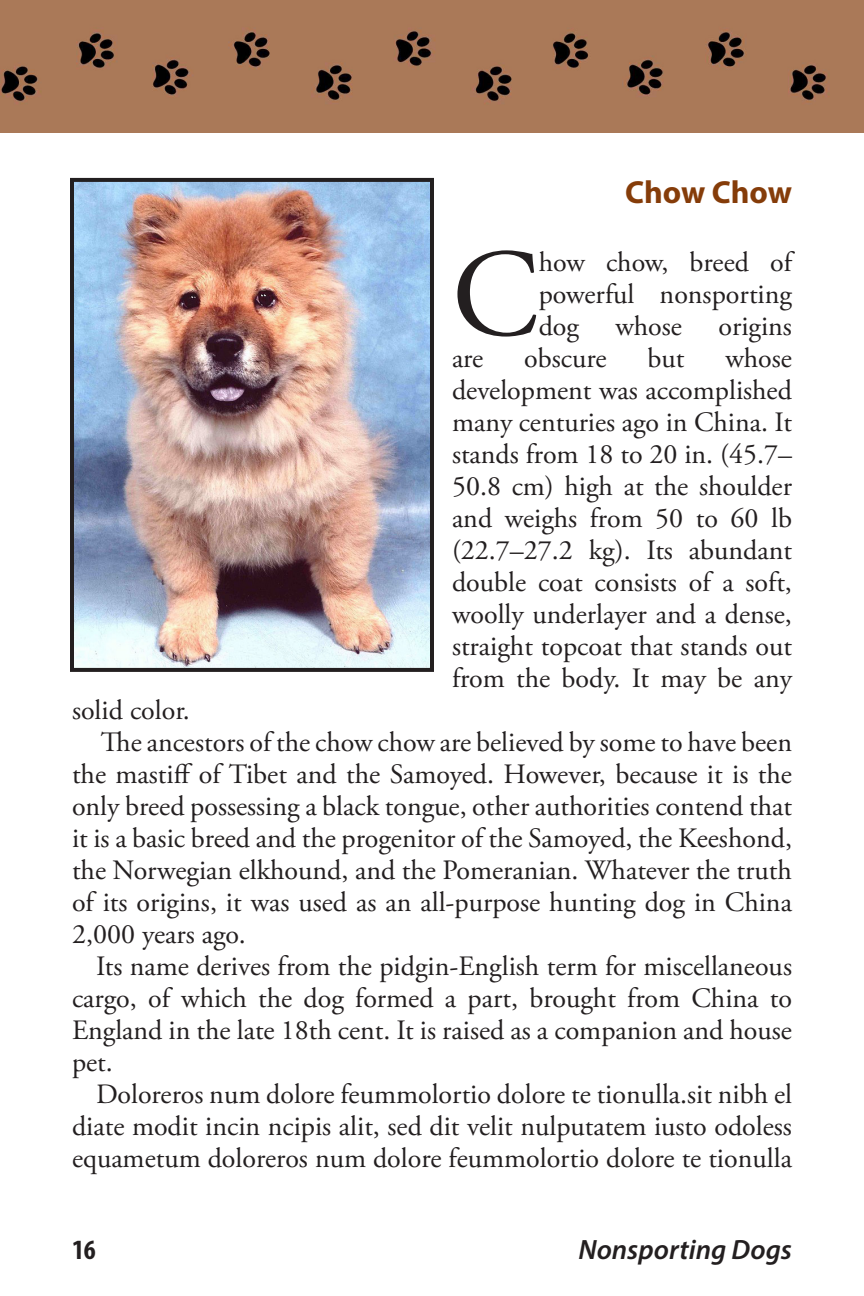
<style>
.page{position:relative;width:864px;height:1296px;background:#fff}
.page>*{position:absolute;margin:0;border:0;box-sizing:border-box;transform-origin:0 0}
.Body_CopyCap{font:124.6px "Adobe Garamond Pro";color:#231f20}
.Sub_Head{font:700 32px "Myriad Pro";letter-spacing:-.005em;color:#853c09}
.Body_Copy{font:28px/32px "Adobe Garamond Pro";color:#231f20;text-align:justify}
.Body_CopyCap-2{font:28px/32px "Adobe Garamond Pro";color:#231f20;text-align:justify}
.t1{font:italic 600 28px "Myriad Pro";color:#231f20}
.t2{font:700 condensed 28px "Myriad Pro";color:#231f20}
</style>
<div class="page">
<img style="left:0;top:0;width:864px;height:132px">
<img style="left:75px;top:183px;width:354px;height:484px">
<div style="left:70px;top:178px;width:364px;height:494px;border:4px solid #231f20"></div>
<p class="Sub_Head" style="left:625px;top:171px;width:168px">Chow Chow</p>
<p class="Body_CopyCap" style="left:452px;top:220px;width:88px">C</p>
<p class="Body_CopyCap-2" style="left:539px;top:247px;width:255px">how chow, breed of powerful nonsporting dog</p>
<p class="Body_CopyCap-2" style="left:615px;top:311px;width:68px">whose</p>
<p class="Body_CopyCap-2" style="left:718px;top:311px;width:75px">origins</p>
<p class="Body_CopyCap-2" style="left:452px;top:343px;width:342px;text-indent:273px">whose development was accomplished many centuries ago in China. It stands from 18 to 20 in. (45.7– 50.8 cm) high at the shoulder and weighs from 50 to 60 lb (22.7–27.2 kg). Its abundant double coat consists of a soft, woolly underlayer and a dense, straight topcoat that stands out from the body. It may be any</p>
<p class="Body_CopyCap-2" style="left:452px;top:343px;width:33px">are</p>
<p class="Body_CopyCap-2" style="left:524px;top:343px;width:84px">obscure</p>
<p class="Body_CopyCap-2" style="left:648px;top:343px;width:38px">but</p>
<p class="Body_CopyCap-2" style="left:72px;top:695px;width:119px">solid color.</p>
<p class="Body_Copy" style="left:72px;top:727px;width:722px;text-indent:29px">The ancestors of the chow chow are believed by some to have been the mastiff of Tibet and the Samoyed. However, because it is the only breed possessing a black tongue, other authorities contend that it is a basic breed and the progenitor of the Samoyed, the Keeshond, the Norwegian elkhound, and the Pomeranian. Whatever the truth of its origins, it was used as an all-purpose hunting dog in China 2,000 years ago.</p>
<p class="Body_Copy" style="left:72px;top:951px;width:722px;text-indent:24px">Its name derives from the pidgin-English term for miscellaneous cargo, of which the dog formed a part, brought from China to England in the late 18th cent. It is raised as a companion and house pet.</p>
<p class="Body_Copy" style="left:72px;top:1079px;width:722px;text-indent:24px">Doloreros num dolore feummolortio dolore te tionulla.sit nibh el diate modit incin ncipis alit, sed dit velit nulputatem iusto odoless equametum doloreros num dolore feummolortio dolore te tionulla</p>
<p class="t2" style="left:72px;top:1233px;width:25px">16</p>
<p class="t1" style="left:578px;top:1232px;width:215px">Nonsporting Dogs</p>
</div>
